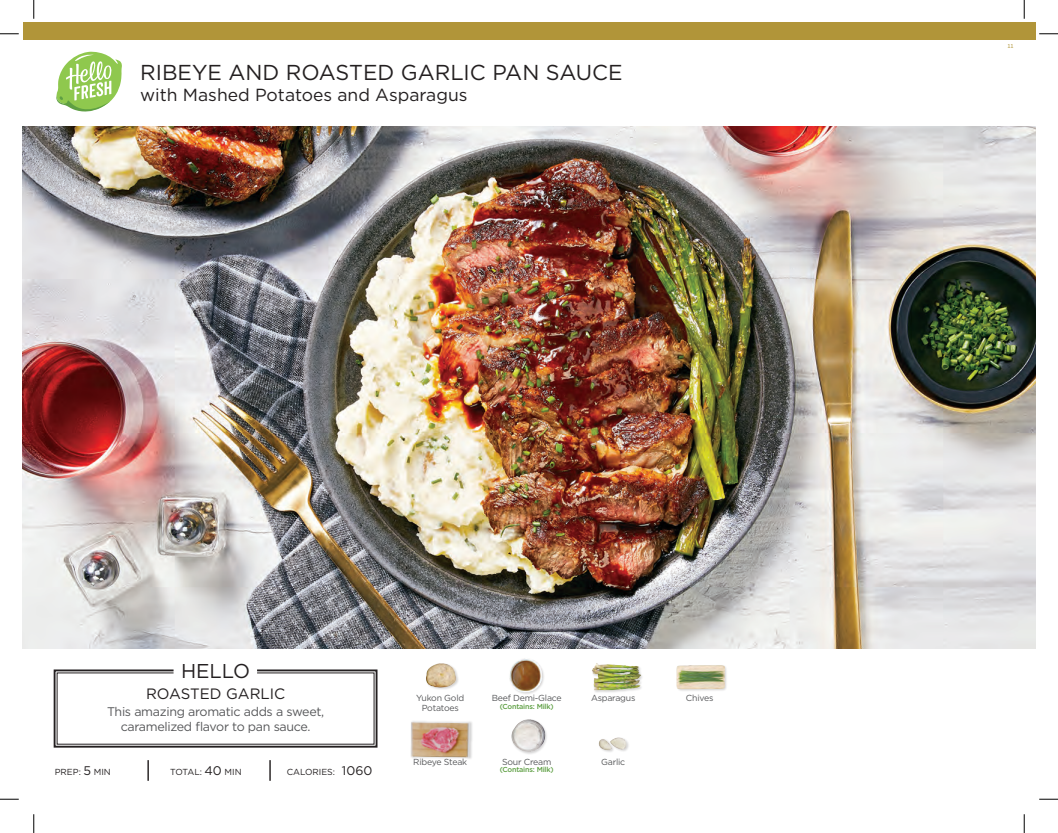
<style>
.page{position:relative;width:1058px;height:833px;background:#fff}
.page>*{position:absolute;margin:0;border:0;box-sizing:border-box;transform-origin:0 0}
.t1{font:21.5px "Gotham";color:#231f20}
.t2{font:20px "Gotham";color:#231f20}
.t3{font:17.5px "Gotham";color:#231f20}
.t4{font:15px "Gotham";color:#231f20}
.t5{font:12.5px/15px "Gotham";letter-spacing:-.025em;color:#57585a;text-align:center}
.t6{font:8.75px/10px "Gotham";letter-spacing:-.025em;color:#57585a;text-align:center}
.t7{font:8.75px "Gotham";color:#231f20}
.t8{font:8.75px "Gotham";letter-spacing:-.025em;color:#231f20}
.t9{font:500 7.25px "Gotham";letter-spacing:-.025em;color:#5e9f43}
.t10{font:6.25px "Source Sans Pro";color:#b19539}
.s1{font-size:12.5px}
</style>
<div class="page">
<div style="left:23px;top:23px;width:1012px;height:17px;background:#b19539"></div>
<svg style="left:53px;top:669px;width:325px;height:79px"></svg>
<hr style="left:147px;top:760px;width:2px;height:20px;background:#231f20">
<hr style="left:269px;top:760px;width:2px;height:20px;background:#231f20">
<img style="left:426px;top:663px;width:32px;height:26px">
<img style="left:592px;top:663px;width:50px;height:30px">
<img style="left:509px;top:658px;width:35px;height:36px">
<div style="left:677px;top:664px;width:50px;height:28px;background:#231f20;opacity:.2"></div>
<img style="left:676px;top:664px;width:49px;height:28px">
<div style="left:410px;top:720px;width:63px;height:39px;background:#231f20;opacity:.2"></div>
<img style="left:410px;top:720px;width:60px;height:37px">
<img style="left:598px;top:737px;width:31px;height:15px">
<img style="left:511px;top:719px;width:36px;height:35px">
<img style="left:23px;top:127px;width:1012px;height:521px">
<svg style="left:56px;top:51px;width:66px;height:61px"></svg>
<svg style="left:0;top:33px;width:19px;height:2px"></svg>
<svg style="left:1039px;top:33px;width:19px;height:2px"></svg>
<svg style="left:0;top:798px;width:19px;height:2px"></svg>
<svg style="left:1039px;top:798px;width:19px;height:2px"></svg>
<svg style="left:33px;top:0;width:2px;height:19px"></svg>
<svg style="left:33px;top:814px;width:2px;height:19px"></svg>
<svg style="left:1023px;top:0;width:2px;height:19px"></svg>
<svg style="left:1023px;top:814px;width:2px;height:19px"></svg>
<h1 class="t1" style="left:140px;top:59px;width:484px">RIBEYE AND ROASTED GARLIC PAN SAUCE</h1>
<h3 class="t3" style="left:140px;top:84px;width:329px">with Mashed Potatoes and Asparagus</h3>
<h2 class="t2" style="left:181px;top:658px;width:71px">HELLO</h2>
<h3 class="t4" style="left:146px;top:683px;width:141px">ROASTED GARLIC</h3>
<h3 class="t5" style="left:107px;top:703px;width:219px">This amazing aromatic adds a sweet, caramelized flavor to pan sauce.</h3>
<p class="t7" style="left:55px;top:766px;width:58px">PREP: <span class="s1">5</span> MIN</p>
<p class="t8" style="left:170px;top:766px;width:73px">TOTAL: <span class="s1">40</span> MIN</p>
<p class="t7" style="left:287px;top:766px;width:87px">CALORIES: <span class="s1">1060</span></p>
<p class="t6" style="left:416px;top:692px;width:50px">Yukon Gold<br>Potatoes</p>
<p class="t6" style="left:492px;top:692px;width:71px">Beef Demi-Glace</p>
<p class="t6" style="left:591px;top:692px;width:46px">Asparagus</p>
<p class="t6" style="left:686px;top:692px;width:29px">Chives</p>
<p class="t9" style="left:499px;top:701px;width:55px">(Contains: Milk)</p>
<p class="t6" style="left:413px;top:756px;width:55px">Ribeye Steak</p>
<p class="t6" style="left:502px;top:756px;width:51px">Sour Cream</p>
<p class="t6" style="left:601px;top:756px;width:26px">Garlic</p>
<p class="t9" style="left:499px;top:765px;width:55px">(Contains: Milk)</p>
<p class="t10" style="left:1007px;top:42px;width:8px">11</p>
</div>
